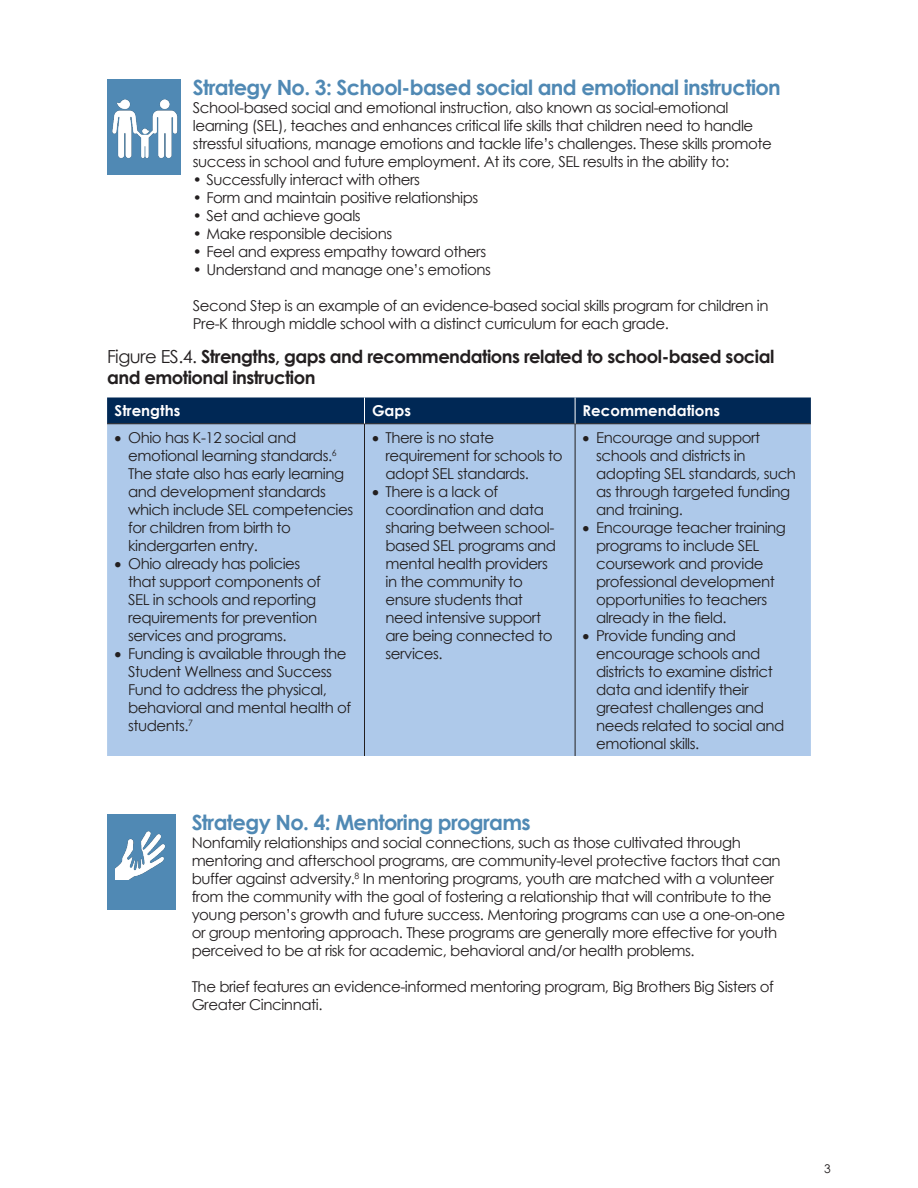
<style>
.page{position:relative;width:918px;height:1188px;background:#fff}
.page>*{position:absolute;margin:0;border:0;box-sizing:border-box;transform-origin:0 0}
.heading_2{font:700 21px "Century Gothic";letter-spacing:-.03em;color:#5089b4}
.t1{font:700 18px/21.6px "Century Gothic";letter-spacing:-.03em;color:#231f20}
.t2{font:15px/18px "Century Gothic";letter-spacing:-.03em;color:#231f20}
.t3{font:700 15px "Century Gothic";color:#fff}
.t4{font:12px "Century Gothic Pro";color:#231f20}
.s1{font-weight:400}
</style>
<div class="page">
<div style="left:107px;top:424px;width:704px;height:332px;background:#aec9ea"></div>
<hr style="left:364px;top:424px;width:1px;height:332px;background:#231f20">
<hr style="left:575px;top:424px;width:1px;height:332px;background:#231f20">
<div style="left:107px;top:398px;width:704px;height:26px;background:#002855"></div>
<div style="left:107px;top:79px;width:74px;height:96px;background:#5089b4"></div>
<img style="left:112px;top:99px;width:66px;height:60px">
<div style="left:107px;top:814px;width:69px;height:96px;background:#5089b4"></div>
<img style="left:116px;top:831px;width:49px;height:49px">
<p class="heading_2" style="left:193px;top:71px;width:589px">Strategy No. 3: School-based social and emotional instruction</p>
<p class="t2" style="left:193px;top:98px;width:581px">School-based social and emotional instruction, also known as social-emotional learning (SEL), teaches and enhances critical life skills that children need to handle stressful situations, manage emotions and tackle life’s challenges. These skills promote success in school and future employment. At its core, SEL results in the ability to:</p>
<p class="t2" style="left:193px;top:170px;width:229px">• Successfully interact with others</p>
<p class="t2" style="left:193px;top:188px;width:287px">• Form and maintain positive relationships</p>
<p class="t2" style="left:193px;top:206px;width:169px">• Set and achieve goals</p>
<p class="t2" style="left:193px;top:224px;width:201px">• Make responsible decisions</p>
<p class="t2" style="left:193px;top:242px;width:295px">• Feel and express empathy toward others</p>
<p class="t2" style="left:193px;top:260px;width:300px">• Understand and manage one’s emotions</p>
<p class="t2" style="left:193px;top:296px;width:577px">Second Step is an example of an evidence-based social skills program for children in<br>Pre-K through middle school with a distinct curriculum for each grade.</p>
<p class="t1" style="left:107px;top:345px;width:669px"><span class="s1">Figure ES.4.</span> Strengths, gaps and recommendations related to school-based social and emotional instruction</p>
<p class="t3" style="left:115px;top:399px;width:67px">Strengths</p>
<p class="t3" style="left:372px;top:399px;width:41px">Gaps</p>
<p class="t3" style="left:583px;top:399px;width:139px">Recommendations</p>
<p class="t2" style="left:128px;top:428px;width:227px;text-indent:-14px">• Ohio has K-12 social and emotional learning standards.<sup>6<br></sup>The state also has early learning and development standards which include SEL competencies for children from birth to kindergarten entry.</p>
<p class="t2" style="left:128px;top:554px;width:194px;text-indent:-14px">• Ohio already has policies that support components of<br>SEL in schools and reporting requirements for prevention services and programs.</p>
<p class="t2" style="left:128px;top:644px;width:225px;text-indent:-14px">• Funding is available through the<br>Student Wellness and Success<br>Fund to address the physical, behavioral and mental health of students.<sup>7</sup></p>
<p class="t2" style="left:386px;top:428px;width:179px;text-indent:-14px">• There is no state requirement for schools to adopt SEL standards.</p>
<p class="t2" style="left:386px;top:482px;width:172px;text-indent:-14px">• There is a lack of coordination and data sharing between school&shy;based SEL programs and mental health providers in the community to ensure students that need intensive support are being connected to services.</p>
<p class="t2" style="left:596px;top:428px;width:202px;text-indent:-14px">• Encourage and support schools and districts in adopting SEL standards, such as through targeted funding and training.</p>
<p class="t2" style="left:596px;top:518px;width:191px;text-indent:-14px">• Encourage teacher training programs to include SEL coursework and provide professional development opportunities to teachers already in the field.</p>
<p class="t2" style="left:596px;top:626px;width:190px;text-indent:-14px">• Provide funding and encourage schools and districts to examine district data and identify their greatest challenges and needs related to social and emotional skills.</p>
<p class="heading_2" style="left:192px;top:807px;width:341px">Strategy No. 4: Mentoring programs</p>
<p class="t2" style="left:192px;top:834px;width:595px">Nonfamily relationships and social connections, such as those cultivated through mentoring and afterschool programs, are community-level protective factors that can buffer against adversity.<sup>8</sup> In mentoring programs, youth are matched with a volunteer from the community with the goal of fostering a relationship that will contribute to the young person’s growth and future success. Mentoring programs can use a one-on-one or group mentoring approach. These programs are generally more effective for youth perceived to be at risk for academic, behavioral and/or health problems.</p>
<p class="t2" style="left:192px;top:978px;width:584px">The brief features an evidence-informed mentoring program, Big Brothers Big Sisters of<br>Greater Cincinnati.</p>
<p class="t4" style="left:824px;top:1162px;width:8px">3</p>
</div>
